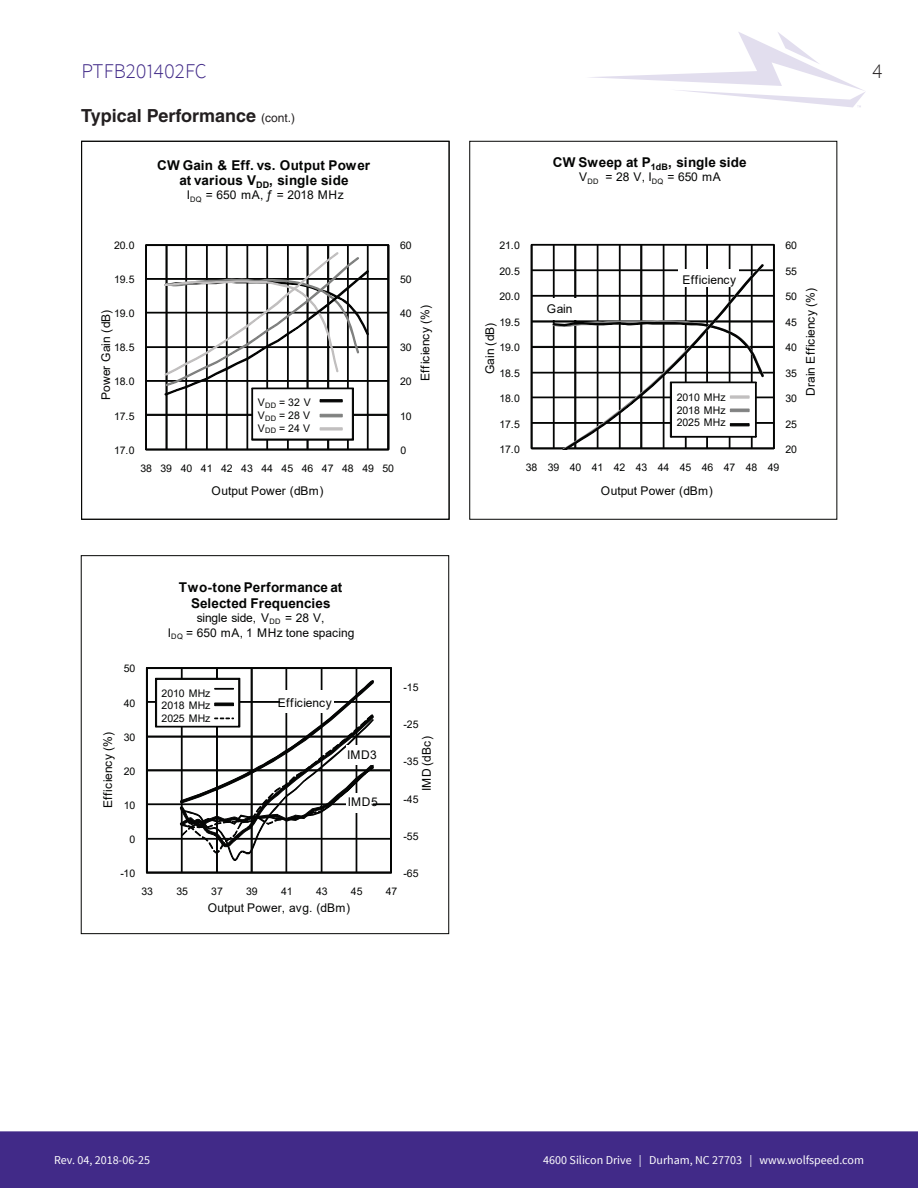
<style>
.page{position:relative;width:918px;height:1188px;background:#fff}
.page>*{position:absolute;margin:0;border:0;box-sizing:border-box;transform-origin:0 0}
.t1{font:300 21px "Source Sans Pro";color:#412a88}
.t2{font:300 21px "Source Sans Pro";color:#231f20}
.t3{font:700 18px "Helvetica";color:#231f20}
.t4{font:700 13.5px/15.6px "Arial";color:#040504;text-align:center}
.t5{font:12px/14.9px "Arial";letter-spacing:-.005em;color:#040504;text-align:center}
.t6{font:12px "Source Sans Pro";color:#fff}
.t7{font:12px "Arial";letter-spacing:.02em;color:#040504}
.t8{font:10.5px/12.3px "Arial";letter-spacing:-.005em;color:#040504;text-align:justify}
.s1{font-weight:400;font-size:12px}
</style>
<div class="page">
<div style="left:0;top:1131px;width:917px;height:57px;background:#412a88"></div>
<svg style="left:590px;top:32px;width:275px;height:75px"></svg>
<svg style="left:917px;top:1131px;width:1px;height:57px"></svg>
<svg style="left:145px;top:244px;width:244px;height:207px"></svg>
<hr style="left:388px;top:245px;width:1px;height:205px;background:#040504">
<svg style="left:145px;top:251px;width:225px;height:190px"></svg>
<hr style="left:320px;top:428px;width:22px;height:2px;background:#c1bfbf">
<hr style="left:320px;top:414px;width:22px;height:3px;background:#808180">
<hr style="left:320px;top:400px;width:22px;height:2px;background:#040504">
<div style="left:532px;top:423px;width:242px;height:1px;background:#040504;border:1px solid #040504"></div>
<hr style="left:532px;top:397px;width:242px;height:1px;background:#040504">
<hr style="left:532px;top:372px;width:242px;height:1px;background:#040504">
<hr style="left:532px;top:346px;width:242px;height:2px;background:#040504">
<hr style="left:532px;top:321px;width:242px;height:1px;background:#040504">
<hr style="left:532px;top:295px;width:242px;height:1px;background:#040504">
<hr style="left:532px;top:270px;width:242px;height:1px;background:#040504">
<hr style="left:532px;top:244px;width:242px;height:1px;background:#040504">
<hr style="left:553px;top:245px;width:1px;height:203px;background:#040504">
<hr style="left:575px;top:245px;width:1px;height:203px;background:#040504">
<hr style="left:597px;top:245px;width:1px;height:203px;background:#040504">
<hr style="left:619px;top:245px;width:1px;height:203px;background:#040504">
<hr style="left:641px;top:245px;width:1px;height:203px;background:#040504">
<hr style="left:663px;top:245px;width:1px;height:203px;background:#040504">
<hr style="left:685px;top:245px;width:1px;height:203px;background:#040504">
<hr style="left:707px;top:245px;width:1px;height:203px;background:#040504">
<hr style="left:729px;top:245px;width:1px;height:203px;background:#040504">
<hr style="left:751px;top:245px;width:1px;height:203px;background:#040504">
<hr style="left:773px;top:245px;width:1px;height:203px;background:#040504">
<hr style="left:531px;top:245px;width:1px;height:203px;background:#040504">
<hr style="left:532px;top:448px;width:242px;height:1px;background:#040504">
<svg style="left:552px;top:263px;width:213px;height:187px"></svg>
<div style="left:544px;top:299px;width:35px;height:21px;background:#fff"></div>
<div style="left:679px;top:269px;width:60px;height:17px;background:#fff"></div>
<svg style="left:146px;top:667px;width:246px;height:207px"></svg>
<hr style="left:391px;top:668px;width:1px;height:205px;background:#040504">
<hr style="left:146px;top:668px;width:1px;height:205px;background:#040504">
<hr style="left:147px;top:872px;width:244px;height:1px;background:#040504">
<svg style="left:155px;top:678px;width:220px;height:183px"></svg>
<div style="left:346px;top:793px;width:27px;height:19px;background:#fff"></div>
<div style="left:469px;top:141px;width:368px;height:379px;border:1px solid #040503"></div>
<div style="left:81px;top:555px;width:368px;height:379px;border:1px solid #040503"></div>
<div style="left:81px;top:141px;width:368px;height:379px;border:1px solid #040503"></div>
<h1 class="t1" style="left:82px;top:58px;width:127px">PTFB201402FC</h1>
<h1 class="t2" style="left:872px;top:58px;width:12px">4</h1>
<h2 class="t3" style="left:81px;top:105px;width:216px">Typical Performance <span class="s1">(cont.)</span></h2>
<p class="t4" style="left:157px;top:157px;width:215px">CW Gain &amp; Eff. vs. Output Power at various V<sub>DD</sub>, single side</p>
<p class="t5" style="left:187px;top:187px;width:158px">I<sub>DQ</sub> = 650 mA, ƒ = 2018 MHz</p>
<p class="t8" style="left:114px;top:239px;width:22px">20.0</p>
<p class="t8" style="left:400px;top:239px;width:13px">60</p>
<p class="t8" style="left:114px;top:273px;width:22px">19.5</p>
<p class="t8" style="left:400px;top:273px;width:13px">50</p>
<p class="t8" style="left:114px;top:307px;width:22px">19.0</p>
<p class="t5" style="left:99px;top:400px;width:92px;rotate:-90deg">Power Gain (dB)</p>
<p class="t8" style="left:114px;top:342px;width:22px">18.5</p>
<p class="t8" style="left:114px;top:376px;width:22px">18.0</p>
<p class="t8" style="left:114px;top:410px;width:22px">17.5</p>
<p class="t8" style="left:258px;top:396px;width:55px;line-height:12.8px">V<sub>DD</sub> = 32 V V<sub>DD</sub> = 28 V V<sub>DD</sub> = 24 V</p>
<p class="t8" style="left:400px;top:307px;width:13px">40</p>
<p class="t8" style="left:400px;top:342px;width:13px">30</p>
<p class="t8" style="left:400px;top:376px;width:13px">20</p>
<p class="t8" style="left:400px;top:410px;width:13px">10</p>
<p class="t8" style="left:114px;top:444px;width:22px">17.0</p>
<p class="t8" style="left:400px;top:444px;width:7px">0</p>
<p class="t8" style="left:140px;top:462px;width:255px">38 39 40 41 42 43 44 45 46 47 48 49 50</p>
<p class="t5" style="left:212px;top:483px;width:113px">Output Power (dBm)</p>
<p class="t5" style="left:418px;top:381px;width:77px;rotate:-90deg">Efficiency (%)</p>
<p class="t8" style="left:124px;top:663px;width:13px">50</p>
<p class="t4" style="left:179px;top:580px;width:165px">Two-tone Performance at<br>Selected Frequencies</p>
<p class="t5" style="left:168px;top:610px;width:188px">single side, V<sub>DD</sub> = 28 V,<br>I<sub>DQ</sub> = 650 mA, 1 MHz tone spacing</p>
<p class="t8" style="left:124px;top:697px;width:13px">40</p>
<p class="t8" style="left:162px;top:687px;width:50px">2010 MHz 2018 MHz 2025 MHz</p>
<p class="t7" style="left:278px;top:695px;width:55px">Efficiency</p>
<p class="t8" style="left:404px;top:681px;width:16px">-15</p>
<p class="t8" style="left:404px;top:718px;width:16px">-25</p>
<p class="t5" style="left:101px;top:808px;width:77px;rotate:-90deg">Efficiency (%)</p>
<p class="t8" style="left:124px;top:731px;width:13px">30</p>
<p class="t8" style="left:124px;top:765px;width:13px">20</p>
<p class="t8" style="left:124px;top:799px;width:13px">10</p>
<p class="t5" style="left:347px;top:747px;width:31px">IMD3</p>
<p class="t5" style="left:348px;top:794px;width:31px">IMD5</p>
<p class="t5" style="left:419px;top:791px;width:57px;rotate:-90deg">IMD (dBc)</p>
<p class="t8" style="left:404px;top:756px;width:16px">-35</p>
<p class="t8" style="left:404px;top:793px;width:16px">-45</p>
<p class="t8" style="left:129px;top:833px;width:7px">0</p>
<p class="t8" style="left:404px;top:830px;width:16px">-55</p>
<p class="t8" style="left:120px;top:867px;width:16px">-10</p>
<p class="t8" style="left:404px;top:867px;width:16px">-65</p>
<p class="t8" style="left:142px;top:885px;width:13px">33</p>
<p class="t8" style="left:176px;top:885px;width:13px">35</p>
<p class="t8" style="left:211px;top:885px;width:13px">37</p>
<p class="t8" style="left:246px;top:885px;width:13px">39</p>
<p class="t8" style="left:281px;top:885px;width:13px">41</p>
<p class="t8" style="left:316px;top:885px;width:13px">43</p>
<p class="t8" style="left:351px;top:885px;width:13px">45</p>
<p class="t8" style="left:386px;top:885px;width:13px">47</p>
<p class="t5" style="left:208px;top:900px;width:144px">Output Power, avg. (dBm)</p>
<p class="t4" style="left:553px;top:155px;width:195px">CW Sweep at P<sub>1dB</sub>, single side</p>
<p class="t5" style="left:579px;top:169px;width:143px">V<sub>DD</sub> = 28 V, I<sub>DQ</sub> = 650 mA</p>
<p class="t8" style="left:499px;top:239px;width:22px">21.0</p>
<p class="t8" style="left:786px;top:239px;width:13px">60</p>
<p class="t8" style="left:499px;top:265px;width:22px">20.5</p>
<p class="t7" style="left:682px;top:271px;width:55px">Efficiency</p>
<p class="t8" style="left:786px;top:265px;width:13px">55</p>
<p class="t8" style="left:499px;top:290px;width:22px">20.0</p>
<p class="t8" style="left:786px;top:290px;width:13px">50</p>
<p class="t5" style="left:547px;top:301px;width:27px">Gain</p>
<p class="t8" style="left:499px;top:316px;width:22px">19.5</p>
<p class="t5" style="left:483px;top:374px;width:53px;rotate:-90deg">Gain (dB)</p>
<p class="t8" style="left:499px;top:341px;width:22px">19.0</p>
<p class="t8" style="left:499px;top:367px;width:22px">18.5</p>
<p class="t8" style="left:786px;top:316px;width:13px">45</p>
<p class="t8" style="left:786px;top:341px;width:13px">40</p>
<p class="t8" style="left:786px;top:367px;width:13px">35</p>
<p class="t8" style="left:499px;top:392px;width:22px">18.0</p>
<p class="t8" style="left:499px;top:418px;width:22px">17.5</p>
<p class="t8" style="left:677px;top:392px;width:50px">2010 MHz 2018 MHz 2025 MHz</p>
<p class="t8" style="left:786px;top:392px;width:13px">30</p>
<p class="t8" style="left:786px;top:418px;width:13px">25</p>
<p class="t8" style="left:499px;top:443px;width:22px">17.0</p>
<p class="t8" style="left:786px;top:443px;width:13px">20</p>
<p class="t8" style="left:526px;top:461px;width:255px">38 39 40 41 42 43 44 45 46 47 48 49</p>
<p class="t5" style="left:601px;top:484px;width:113px">Output Power (dBm)</p>
<p class="t5" style="left:803px;top:396px;width:109px;rotate:-90deg">Drain Efficiency (%)</p>
<p class="t6" style="left:54px;top:1152px;width:97px">Rev. 04, 2018-06-25</p>
<p class="t6" style="left:543px;top:1152px;width:322px">4600 Silicon Drive | Durham, NC 27703 | www.wolfspeed.com</p>
</div>
